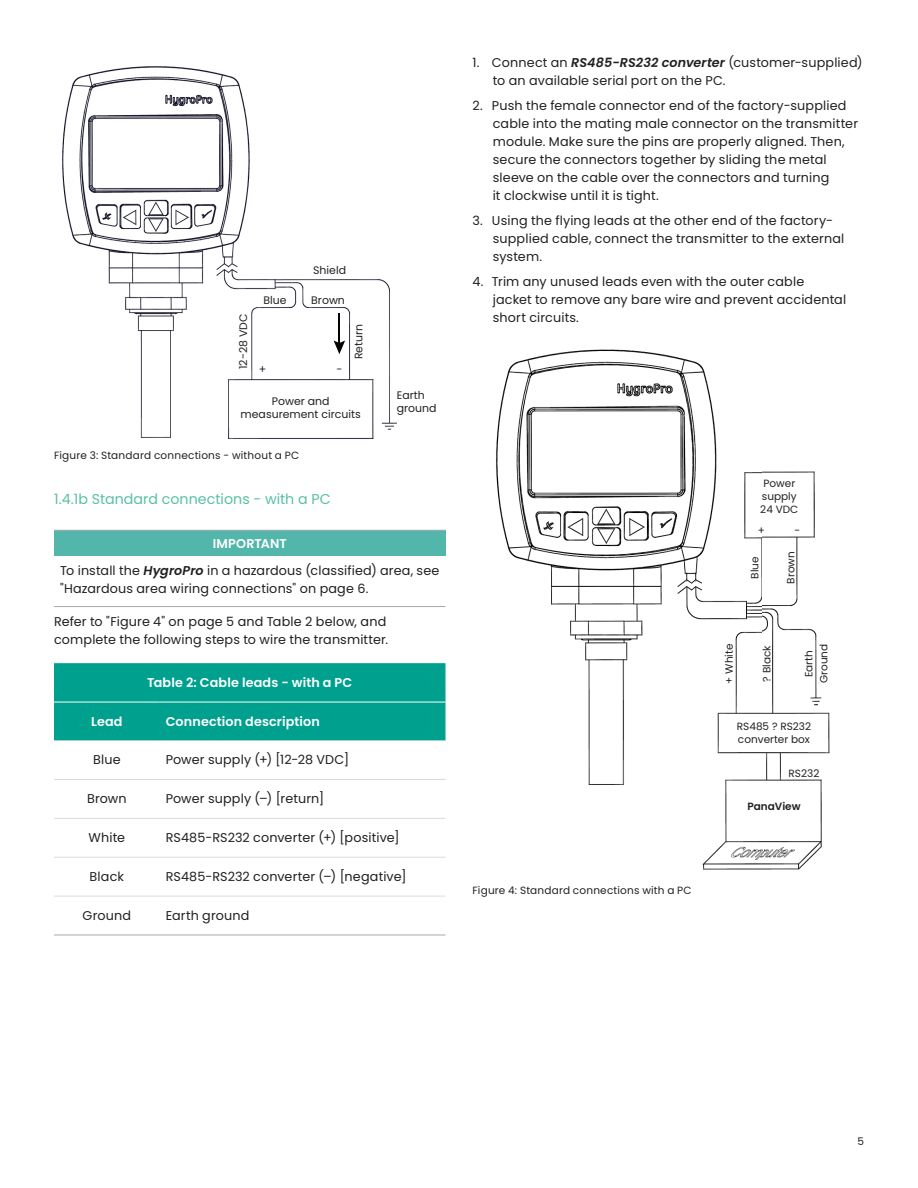
<style>
.page{position:relative;width:918px;height:1188px;background:#fff}
.page>*{position:absolute;margin:0;border:0;box-sizing:border-box;transform-origin:0 0}
._4_4_4_4_9_55pt-body{font:14.25px "Poppins";letter-spacing:.005em;color:#59c1a3}
._8_5pt-numbe_number{font:12.75px/18px "Poppins";letter-spacing:.01em;color:#231f20}
.table_text{font:12.75px "Poppins";letter-spacing:.01em;color:#231f20}
.warning_text_importa{font:12.75px/18px "Poppins";letter-spacing:.01em;color:#231f20}
._8_5pt-body_text{font:12.75px/18px "Poppins";letter-spacing:.01em;color:#231f20}
.reverse_running_head{font:600 12.75px "Poppins";letter-spacing:.01em;color:#fff}
.important_head{font:600 12.75px "Poppins";letter-spacing:.005em;color:#fff}
.t1{font:10.95px/13px "Poppins";color:#231f20;text-align:center}
._7pt-caption_space_a{font:10.5px/12.6px "Poppins";color:#231f20}
._7pt-caption_space_a-2{font:10.5px "Poppins";letter-spacing:.02em;color:#231f20}
.t2{font:600 10.5px "Poppins";color:#231f20}
.s1{font-weight:600;font-style:italic}
</style>
<div class="page">
<img style="left:62px;top:66px;width:335px;height:373px">
<hr style="left:339px;top:314px;width:1px;height:31px;background:#040503">
<svg style="left:334px;top:341px;width:11px;height:13px"></svg>
<div style="left:54px;top:530px;width:392px;height:26px;background:#52b6aa"></div>
<hr style="left:54px;top:606px;width:392px;height:1px;background:#a8a9ad">
<hr style="left:54px;top:530px;width:392px;height:1px;background:#a8a9ad">
<div style="left:54px;top:663px;width:392px;height:78px;background:#00a08f"></div>
<hr style="left:54px;top:702px;width:106px;height:1px;background:#fff">
<hr style="left:160px;top:702px;width:286px;height:1px;background:#fff">
<hr style="left:54px;top:779px;width:106px;height:1px;background:#d9dadc">
<hr style="left:160px;top:779px;width:286px;height:1px;background:#d9dadc">
<hr style="left:54px;top:818px;width:106px;height:1px;background:#d9dadc">
<hr style="left:160px;top:818px;width:286px;height:1px;background:#d9dadc">
<hr style="left:54px;top:857px;width:106px;height:1px;background:#d9dadc">
<hr style="left:160px;top:857px;width:286px;height:1px;background:#d9dadc">
<hr style="left:54px;top:896px;width:106px;height:1px;background:#d9dadc">
<hr style="left:160px;top:896px;width:286px;height:1px;background:#d9dadc">
<hr style="left:54px;top:935px;width:106px;height:1px;background:#a8a9ad">
<hr style="left:160px;top:935px;width:286px;height:1px;background:#a8a9ad">
<img style="left:496px;top:349px;width:334px;height:521px">
<p class="t1" style="left:264px;top:294px;width:25px">Blue</p>
<p class="t1" style="left:313px;top:264px;width:34px">Shield</p>
<p class="t1" style="left:311px;top:294px;width:35px">Brown</p>
<p class="t1" style="left:237px;top:369px;width:57px;rotate:-90deg">12-28 VDC</p>
<p class="t1" style="left:352px;top:359px;width:37px;rotate:-90deg">Return</p>
<p class="t1" style="left:259px;top:362px;width:9px">+</p>
<p class="t1" style="left:241px;top:395px;width:122px">Power and measurement circuits</p>
<p class="t1" style="left:336px;top:362px;width:8px">-</p>
<p class="t1" style="left:397px;top:389px;width:41px;text-align:left">Earth ground</p>
<p class="_7pt-caption_space_a-2" style="left:54px;top:449px;width:247px">Figure 3: Standard connections - without a PC</p>
<p class="_4_4_4_4_9_55pt-body" style="left:54px;top:490px;width:278px">1.4.1b Standard connections - with a PC</p>
<p class="important_head" style="left:213px;top:536px;width:76px">IMPORTANT</p>
<p class="warning_text_importa" style="left:60px;top:562px;width:381px">To install the <span class="s1">HygroPro</span> in a hazardous (classified) area, see "Hazardous area wiring connections" on page 6.</p>
<p class="_8_5pt-body_text" style="left:54px;top:612px;width:336px">Refer to "Figure 4" on page 5 and Table 2 below, and complete the following steps to wire the transmitter.</p>
<p class="reverse_running_head" style="left:147px;top:675px;width:207px">Table 2: Cable leads - with a PC</p>
<p class="reverse_running_head" style="left:91px;top:714px;width:33px">Lead</p>
<p class="reverse_running_head" style="left:166px;top:714px;width:156px">Connection description</p>
<p class="table_text" style="left:93px;top:753px;width:29px">Blue</p>
<p class="table_text" style="left:166px;top:753px;width:185px">Power supply (+) [12-28 VDC]</p>
<p class="table_text" style="left:87px;top:791px;width:41px">Brown</p>
<p class="table_text" style="left:166px;top:791px;width:160px">Power supply (–) [return]</p>
<p class="table_text" style="left:89px;top:830px;width:38px">White</p>
<p class="table_text" style="left:166px;top:830px;width:235px">RS485-RS232 converter (+) [positive]</p>
<p class="table_text" style="left:90px;top:869px;width:36px">Black</p>
<p class="table_text" style="left:166px;top:869px;width:242px">RS485-RS232 converter (–) [negative]</p>
<p class="table_text" style="left:83px;top:908px;width:50px">Ground</p>
<p class="table_text" style="left:166px;top:908px;width:85px">Earth ground</p>
<p class="_8_5pt-numbe_number" style="left:493px;top:54px;width:371px;text-indent:-20px">1. Connect an <span class="s1">RS485-RS232 converter</span> (customer-supplied) to an available serial port on the PC.</p>
<p class="_8_5pt-numbe_number" style="left:493px;top:97px;width:367px;text-indent:-20px">2. Push the female connector end of the factory-supplied cable into the mating male connector on the transmitter module. Make sure the pins are properly aligned. Then, secure the connectors together by sliding the metal sleeve on the cable over the connectors and turning<br>it clockwise until it is tight.</p>
<p class="_8_5pt-numbe_number" style="left:493px;top:211px;width:353px;text-indent:-20px">3. Using the flying leads at the other end of the factory&shy;supplied cable, connect the transmitter to the external system.</p>
<p class="_8_5pt-numbe_number" style="left:493px;top:272px;width:355px;text-indent:-20px">4. Trim any unused leads even with the outer cable jacket to remove any bare wire and prevent accidental short circuits.</p>
<p class="_7pt-caption_space_a" style="left:760px;top:477px;width:40px">Power supply<br>24 VDC</p>
<p class="_7pt-caption_space_a" style="left:758px;top:524px;width:9px">+</p>
<p class="_7pt-caption_space_a" style="left:794px;top:524px;width:7px">-</p>
<p class="_7pt-caption_space_a" style="left:748px;top:579px;width:24px;rotate:-90deg">Blue</p>
<p class="_7pt-caption_space_a" style="left:784px;top:584px;width:34px;rotate:-90deg">Brown</p>
<p class="_7pt-caption_space_a" style="left:723px;top:684px;width:41px;rotate:-90deg">+ White</p>
<p class="_7pt-caption_space_a" style="left:760px;top:682px;width:38px;rotate:-90deg">? Black</p>
<p class="_7pt-caption_space_a" style="left:801px;top:683px;width:41px;line-height:15px;text-align:center;rotate:-90deg">Earth<br>Ground</p>
<p class="_7pt-caption_space_a" style="left:737px;top:720px;width:76px">RS485 ? RS232 converter box</p>
<p class="_7pt-caption_space_a" style="left:789px;top:767px;width:32px">RS232</p>
<p class="_7pt-caption_space_a-2" style="left:472px;top:884px;width:221px">Figure 4: Standard connections with a PC</p>
<p class="t2" style="left:747px;top:800px;width:55px">PanaView</p>
<p class="_7pt-caption_space_a" style="left:857px;top:1135px;width:8px">5</p>
</div>
